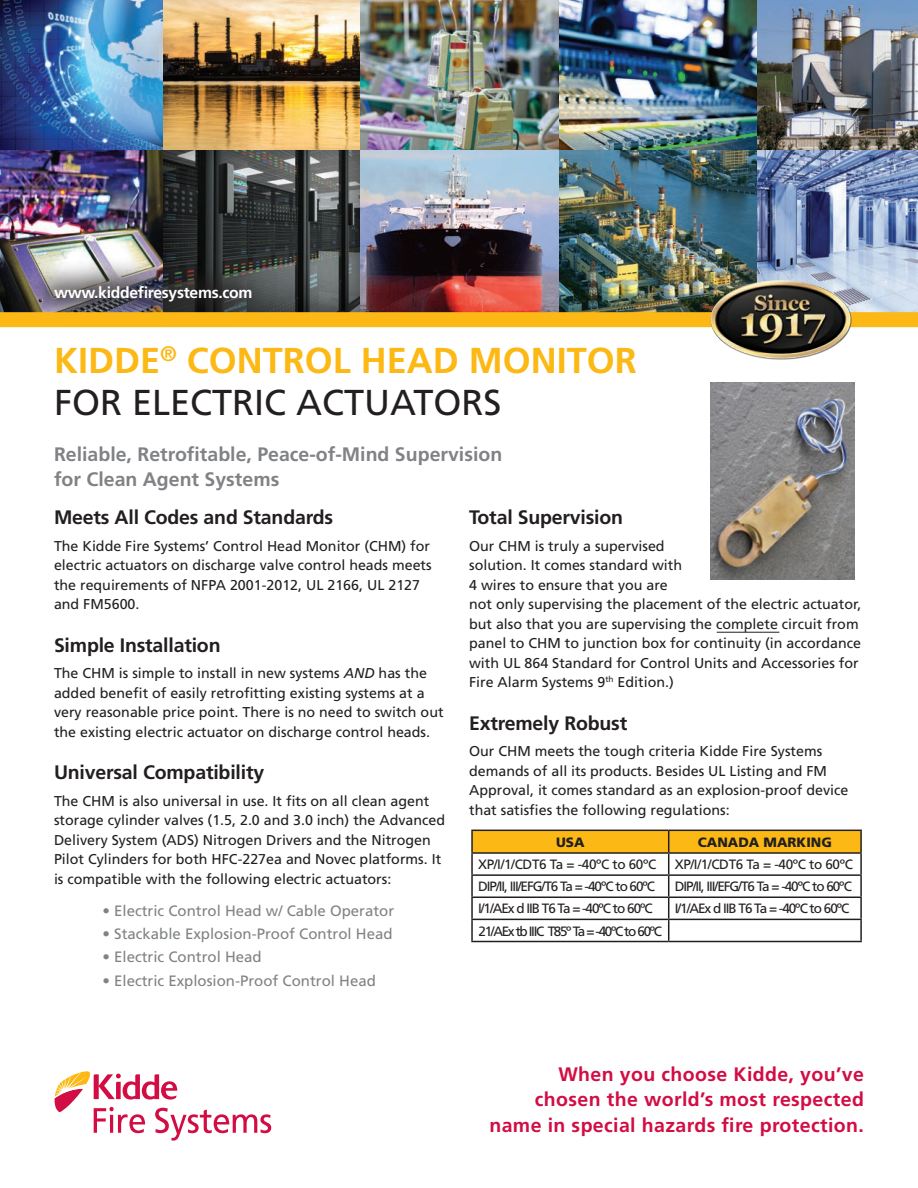
<style>
.page{position:relative;width:918px;height:1188px;background:#fff}
.page>*{position:absolute;margin:0;border:0;box-sizing:border-box;transform-origin:0 0}
.KFS_HEADLINE{font:700 36px/42px "Frutiger";color:#fcb814}
.KFS_SUBHEAD{font:700 19.5px "Frutiger";letter-spacing:-.01em;color:#231f20}
.KFS_CALL_OUT{font:700 19.5px/25.5px "Frutiger";letter-spacing:.02em;color:#d20d44;text-align:right}
.KFS_HEADLINE-2{font:700 19.5px/25.5px "Frutiger";color:#808285}
.t1{font:700 15.75px "Frutiger";letter-spacing:-.02em;color:#fff}
.t2{font:15px "Frutiger";color:#808285}
.KFS_BODY{font:14.25px/19.5px "Frutiger";color:#231f20}
.t3{font:13.5px "Frutiger";letter-spacing:-.075em;color:#231f20}
.t4{font:13.5px "Frutiger";letter-spacing:-.025em;color:#231f20}
.t5{font:13.5px "Frutiger";letter-spacing:-.1em;color:#231f20}
.t6{font:900 13.5px "Frutiger";color:#231f20}
.s1{font-weight:400;color:#231f20}
.s2{font-style:italic}
</style>
<div class="page">
<svg style="left:55px;top:1071px;width:216px;height:70px"></svg>
<img style="left:162px;top:0;width:199px;height:149px">
<div style="left:160px;top:149px;width:203px;height:172px;background:#231f20;opacity:.75"></div>
<img style="left:361px;top:150px;width:396px;height:162px">
<img style="left:0;top:0;width:162px;height:312px">
<img style="left:757px;top:150px;width:161px;height:162px">
<hr style="left:471px;top:830px;width:198px;height:1px;background:#231f20">
<hr style="left:471px;top:831px;width:2px;height:21px;background:#231f20">
<hr style="left:669px;top:830px;width:193px;height:1px;background:#231f20">
<hr style="left:860px;top:831px;width:2px;height:21px;background:#231f20">
<hr style="left:471px;top:852px;width:198px;height:2px;background:#231f20">
<hr style="left:471px;top:854px;width:2px;height:20px;background:#231f20">
<hr style="left:669px;top:852px;width:193px;height:2px;background:#231f20">
<hr style="left:860px;top:854px;width:2px;height:20px;background:#231f20">
<hr style="left:471px;top:874px;width:198px;height:2px;background:#231f20">
<hr style="left:471px;top:876px;width:2px;height:21px;background:#231f20">
<hr style="left:669px;top:874px;width:193px;height:2px;background:#231f20">
<hr style="left:860px;top:876px;width:2px;height:21px;background:#231f20">
<hr style="left:471px;top:897px;width:198px;height:1px;background:#231f20">
<hr style="left:471px;top:898px;width:2px;height:21px;background:#231f20">
<hr style="left:669px;top:897px;width:193px;height:1px;background:#231f20">
<hr style="left:860px;top:898px;width:2px;height:21px;background:#231f20">
<hr style="left:471px;top:919px;width:198px;height:1px;background:#231f20">
<hr style="left:471px;top:920px;width:2px;height:21px;background:#231f20">
<hr style="left:669px;top:919px;width:193px;height:1px;background:#231f20">
<svg style="left:472px;top:830px;width:389px;height:111px"></svg>
<hr style="left:860px;top:920px;width:2px;height:21px;background:#231f20">
<hr style="left:471px;top:941px;width:198px;height:1px;background:#231f20">
<hr style="left:669px;top:941px;width:193px;height:1px;background:#231f20">
<img style="left:361px;top:0;width:198px;height:150px">
<img style="left:559px;top:0;width:359px;height:150px">
<img style="left:711px;top:386px;width:143px;height:194px">
<hr style="left:717px;top:632px;width:62px;height:1px;background:#231f20">
<img style="left:19px;top:257px;width:254px;height:71px">
<div style="left:0;top:312px;width:918px;height:15px;background:#fcb814"></div>
<img style="left:698px;top:253px;width:166px;height:133px">
<p class="t1" style="left:54px;top:283px;width:200px">www.kiddefiresystems.com</p>
<p class="KFS_HEADLINE" style="left:54px;top:339px;width:584px">KIDDE<sup>®</sup> CONTROL HEAD MONITOR<br><span class="s1">FOR ELECTRIC ACTUATORS</span></p>
<p class="KFS_HEADLINE-2" style="left:54px;top:441px;width:450px">Reliable, Retrofitable, Peace-of-Mind Supervision for Clean Agent Systems</p>
<p class="KFS_SUBHEAD" style="left:54px;top:506px;width:281px">Meets All Codes and Standards</p>
<p class="KFS_BODY" style="left:54px;top:536px;width:379px">The Kidde Fire Systems’ Control Head Monitor (CHM) for electric actuators on discharge valve control heads meets the requirements of NFPA 2001-2012, UL 2166, UL 2127 and FM5600.</p>
<p class="KFS_SUBHEAD" style="left:54px;top:634px;width:168px">Simple Installation</p>
<p class="KFS_BODY" style="left:54px;top:663px;width:391px">The CHM is simple to install in new systems <span class="s2">AND</span> has the added benefit of easily retrofitting existing systems at a very reasonable price point. There is no need to switch out the existing electric actuator on discharge control heads.</p>
<p class="KFS_SUBHEAD" style="left:54px;top:761px;width:212px">Universal Compatibility</p>
<p class="KFS_BODY" style="left:54px;top:791px;width:393px">The CHM is also universal in use. It fits on all clean agent storage cylinder valves (1.5, 2.0 and 3.0 inch) the Advanced Delivery System (ADS) Nitrogen Drivers and the Nitrogen Pilot Cylinders for both HFC-227ea and Novec platforms. It is compatible with the following electric actuators:</p>
<p class="t2" style="left:103px;top:902px;width:293px">• Electric Control Head w/ Cable Operator</p>
<p class="t2" style="left:103px;top:925px;width:292px">• Stackable Explosion-Proof Control Head</p>
<p class="t2" style="left:103px;top:948px;width:161px">• Electric Control Head</p>
<p class="t2" style="left:103px;top:972px;width:275px">• Electric Explosion-Proof Control Head</p>
<p class="KFS_SUBHEAD" style="left:469px;top:506px;width:156px">Total Supervision</p>
<p class="KFS_BODY" style="left:469px;top:536px;width:394px">Our CHM is truly a supervised<br>solution. It comes standard with<br>4 wires to ensure that you are<br>not only supervising the placement of the electric actuator, but also that you are supervising the complete circuit from panel to CHM to junction box for continuity (in accordance with UL 864 Standard for Control Units and Accessories for Fire Alarm Systems 9<sup>th</sup> Edition.)</p>
<p class="KFS_SUBHEAD" style="left:469px;top:712px;width:160px">Extremely Robust</p>
<p class="KFS_BODY" style="left:469px;top:741px;width:381px">Our CHM meets the tough criteria Kidde Fire Systems demands of all its products. Besides UL Listing and FM Approval, it comes standard as an explosion-proof device that satisfies the following regulations:</p>
<p class="t6" style="left:556px;top:834px;width:30px">USA</p>
<p class="t6" style="left:698px;top:834px;width:135px">CANADA MARKING</p>
<p class="t4" style="left:478px;top:857px;width:180px">XP/I/1/CDT6 Ta = -40ºC to 60ºC</p>
<p class="t4" style="left:675px;top:857px;width:180px">XP/I/1/CDT6 Ta = -40ºC to 60ºC</p>
<p class="t3" style="left:478px;top:879px;width:179px">DIP/II, III/EFG/T6 Ta = -40ºC to 60ºC</p>
<p class="t3" style="left:675px;top:879px;width:179px">DIP/II, III/EFG/T6 Ta = -40ºC to 60ºC</p>
<p class="t3" style="left:478px;top:901px;width:176px">I/1/AEx d IIB T6 Ta = -40ºC to 60ºC</p>
<p class="t3" style="left:675px;top:901px;width:176px">I/1/AEx d IIB T6 Ta = -40ºC to 60ºC</p>
<p class="t5" style="left:479px;top:923px;width:185px">21/AEx tb IIIC T85º Ta = -40ºC to 60ºC</p>
<p class="KFS_CALL_OUT" style="left:489px;top:1061px;width:376px">When you choose Kidde, you’ve chosen the world’s most respected name in special hazards fire protection.</p>
</div>
